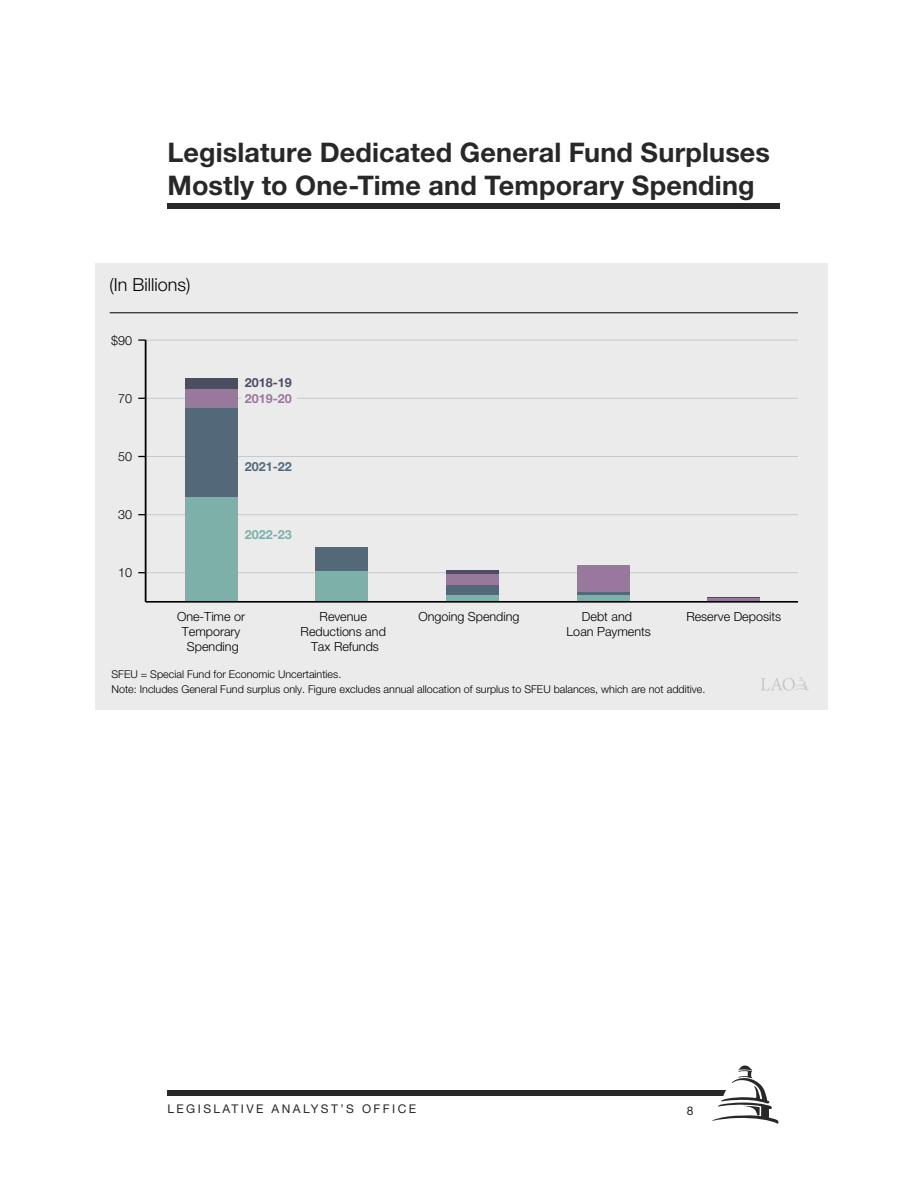
<style>
.page{position:relative;width:918px;height:1188px;background:#fff}
.page>*{position:absolute;margin:0;border:0;box-sizing:border-box;transform-origin:0 0}
.t1{font:700 27px/33px "Helvetica Neue LT Pro";letter-spacing:.005em;color:#292829}
.t2{font:300 18px "Helvetica Neue LT Pro";color:#000}
.t3{font:300 12.6px/15.1px "Helvetica Neue LT Pro";color:#000;text-align:center}
.t4{font:700 12.6px "Helvetica Neue LT Pro";color:#7cb0a9}
.t5{font:700 12.6px "Helvetica Neue LT Pro";color:#53697a}
.t6{font:700 12.6px "Helvetica Neue LT Pro";color:#99789d}
.t7{font:700 12.6px "Helvetica Neue LT Pro";color:#4d4d62}
.t8{font:12px "Helvetica Neue LT Pro";letter-spacing:.2em;color:#292829}
.t9{font:300 10.8px/14.4px "Helvetica Neue LT Pro";color:#000}
</style>
<div class="page">
<div style="left:168px;top:1090px;width:567px;height:5px;background:#292829"></div>
<svg style="left:712px;top:1065px;width:67px;height:59px"></svg>
<div style="left:168px;top:204px;width:612px;height:5px;background:#292829"></div>
<div style="left:95px;top:264px;width:733px;height:446px;background:#ebebec"></div>
<svg style="left:761px;top:677px;width:48px;height:14px"></svg>
<hr style="left:110px;top:313px;width:688px;height:1px;background:#000">
<hr style="left:146px;top:340px;width:652px;height:1px;background:#c7c8ca">
<hr style="left:146px;top:398px;width:652px;height:1px;background:#c7c8ca">
<hr style="left:146px;top:456px;width:652px;height:1px;background:#c7c8ca">
<hr style="left:146px;top:514px;width:652px;height:1px;background:#c7c8ca">
<hr style="left:146px;top:572px;width:652px;height:1px;background:#c7c8ca">
<div style="left:185px;top:496px;width:52px;height:106px;background:#7cb0a9"></div>
<div style="left:316px;top:571px;width:52px;height:31px;background:#7cb0a9"></div>
<div style="left:446px;top:595px;width:53px;height:7px;background:#7cb0a9"></div>
<div style="left:577px;top:594px;width:52px;height:8px;background:#7cb0a9"></div>
<div style="left:185px;top:408px;width:52px;height:88px;background:#53697a"></div>
<div style="left:316px;top:548px;width:52px;height:23px;background:#53697a"></div>
<div style="left:446px;top:585px;width:53px;height:10px;background:#53697a"></div>
<hr style="left:577px;top:592px;width:52px;height:2px;background:#53697a">
<div style="left:185px;top:389px;width:52px;height:19px;background:#99789d"></div>
<div style="left:446px;top:574px;width:53px;height:11px;background:#99789d"></div>
<div style="left:577px;top:566px;width:52px;height:26px;background:#99789d"></div>
<hr style="left:708px;top:598px;width:52px;height:3px;background:#99789d">
<div style="left:185px;top:378px;width:52px;height:11px;background:#4d4d62"></div>
<hr style="left:446px;top:570px;width:53px;height:4px;background:#4d4d62">
<hr style="left:708px;top:597px;width:52px;height:1px;background:#4d4d62">
<hr style="left:146px;top:601px;width:652px;height:2px;background:#000">
<hr style="left:145px;top:340px;width:2px;height:262px;background:#000">
<svg style="left:138px;top:339px;width:8px;height:2px"></svg>
<div style="left:242px;top:394px;width:55px;height:9px;background:#ebebec"></div>
<h1 class="t1" style="left:168px;top:135px;width:604px">Legislature Dedicated General Fund Surpluses<br>Mostly to One-Time and Temporary Spending</h1>
<h2 class="t2" style="left:110px;top:273px;width:82px">(In Billions)</h2>
<p class="t3" style="left:111px;top:332px;width:22px">$90</p>
<p class="t3" style="left:118px;top:391px;width:15px">70</p>
<p class="t3" style="left:118px;top:449px;width:15px">50</p>
<p class="t3" style="left:118px;top:507px;width:15px">30</p>
<p class="t3" style="left:118px;top:565px;width:15px">10</p>
<p class="t7" style="left:245px;top:374px;width:49px">2018-19</p>
<p class="t6" style="left:245px;top:391px;width:49px">2019-20</p>
<p class="t5" style="left:245px;top:459px;width:49px">2021-22</p>
<p class="t4" style="left:245px;top:527px;width:49px">2022-23</p>
<p class="t3" style="left:177px;top:609px;width:70px">One-Time or<br>Temporary<br>Spending</p>
<p class="t3" style="left:301px;top:609px;width:87px">Revenue<br>Reductions and<br>Tax Refunds</p>
<p class="t3" style="left:418px;top:609px;width:103px">Ongoing Spending</p>
<p class="t3" style="left:567px;top:609px;width:86px">Debt and<br>Loan Payments</p>
<p class="t3" style="left:686px;top:609px;width:96px">Reserve Deposits</p>
<p class="t9" style="left:112px;top:667px;width:596px">SFEU = Special Fund for Economic Uncertainties.<br>Note: Includes General Fund surplus only. Figure excludes annual allocation of surplus to SFEU balances, which are not additive.</p>
<p class="t8" style="left:168px;top:1101px;width:250px">LEGISLATIVE ANALYST’S OFFICE</p>
<p class="t8" style="left:687px;top:1103px;width:8px">8</p>
</div>
